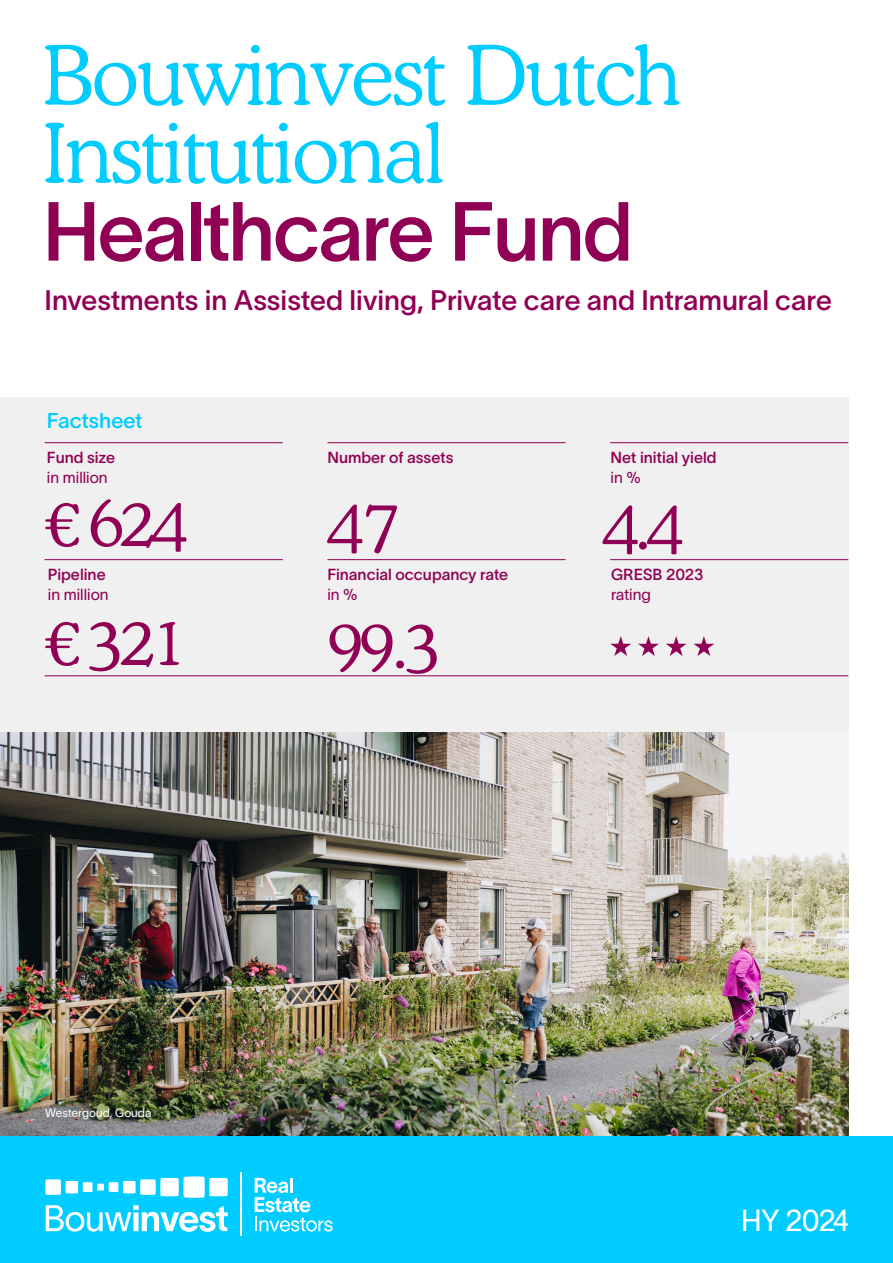
<style>
.page{position:relative;width:893px;height:1263px;background:#fff}
.page>*{position:absolute;margin:0;border:0;box-sizing:border-box;transform-origin:0 0}
.t1{font:300 81.9px "Cooper BT";letter-spacing:-.02em;color:#0cf}
.t2{font:81.9px "TWK Lausanne 500";letter-spacing:-.025em;color:#900054}
.t3{font:300 66.75px "Cooper BT";letter-spacing:-.06em;color:#900054}
.t4{font:30px "TWK Lausanne 300";letter-spacing:-.035em;color:#fff}
.t5{font:27.75px "TWK Lausanne 500";color:#900054}
.t6{font:21px "TWK Lausanne 500";color:#0cf}
.t7{font:15.75px/19.8px "TWK Lausanne 500";color:#900054}
.t8{font:15.75px "TWK Lausanne 300";color:#900054}
.t9{font:11.85px "TWK Lausanne 300";color:#fff}
.s1{font-family:"TWK Lausanne 300"}
</style>
<div class="page">
<img style="left:0;top:732px;width:848px;height:405px">
<div style="left:0;top:398px;width:848px;height:334px;background:#f0f0f0"></div>
<div style="left:0;top:1137px;width:893px;height:126px;background:#0cf"></div>
<svg style="left:255px;top:1178px;width:78px;height:53px"></svg>
<hr style="left:241px;top:1172px;width:1px;height:64px;background:#fff">
<svg style="left:46px;top:1205px;width:182px;height:27px"></svg>
<svg style="left:45px;top:1176px;width:183px;height:22px"></svg>
<svg style="left:610px;top:636px;width:21px;height:20px"></svg>
<svg style="left:638px;top:636px;width:21px;height:20px"></svg>
<svg style="left:666px;top:636px;width:21px;height:20px"></svg>
<svg style="left:693px;top:636px;width:21px;height:20px"></svg>
<hr style="left:45px;top:442px;width:238px;height:1px;background:#900054">
<hr style="left:45px;top:675px;width:803px;height:1px;background:#900054">
<hr style="left:45px;top:559px;width:238px;height:1px;background:#900054">
<hr style="left:327px;top:442px;width:239px;height:1px;background:#900054">
<hr style="left:327px;top:559px;width:239px;height:1px;background:#900054">
<hr style="left:610px;top:442px;width:238px;height:1px;background:#900054">
<hr style="left:610px;top:559px;width:238px;height:1px;background:#900054">
<p class="t1" style="left:43px;top:26px;width:640px">Bouwinvest Dutch</p>
<p class="t1" style="left:43px;top:104px;width:404px">Institutional</p>
<p class="t2" style="left:43px;top:174px;width:592px">Healthcare Fund</p>
<p class="t5" style="left:45px;top:281px;width:789px">Investments in Assisted living, Private care and Intramural care</p>
<p class="t6" style="left:47px;top:405px;width:97px">Factsheet</p>
<p class="t7" style="left:47px;top:446px;width:70px">Fund size</p>
<p class="t8" style="left:47px;top:466px;width:62px">in million</p>
<p class="t7" style="left:327px;top:446px;width:128px">Number of assets</p>
<p class="t7" style="left:611px;top:446px;width:107px">Net initial yield</p>
<p class="t8" style="left:611px;top:466px;width:32px">in %</p>
<p class="t3" style="left:45px;top:482px;width:144px">€ 624</p>
<p class="t3" style="left:327px;top:483px;width:74px">47</p>
<p class="t3" style="left:603px;top:484px;width:82px">4.4</p>
<p class="t7" style="left:48px;top:563px;width:59px">Pipeline</p>
<p class="t8" style="left:48px;top:583px;width:62px">in million</p>
<p class="t7" style="left:327px;top:563px;width:182px">Financial occupancy rate <span class="s1">in %</span></p>
<p class="t7" style="left:611px;top:563px;width:94px">GRESB 2023</p>
<p class="t8" style="left:611px;top:583px;width:41px">rating</p>
<p class="t3" style="left:45px;top:601px;width:144px">€ 321</p>
<p class="t3" style="left:327px;top:603px;width:115px">99.3</p>
<p class="t9" style="left:45px;top:1105px;width:108px">Westergoud, Gouda</p>
<p class="t4" style="left:741px;top:1199px;width:110px">HY 2024</p>
</div>
